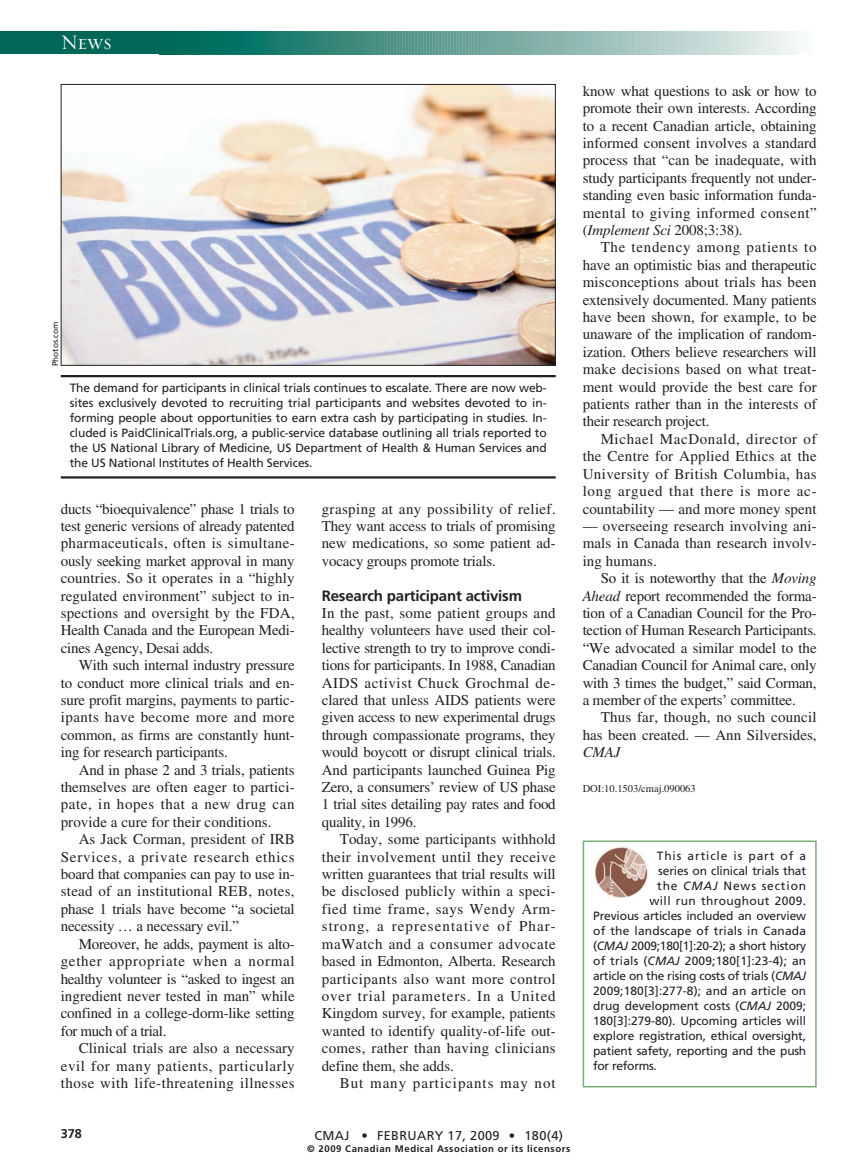
<style>
.page{position:relative;width:864px;height:1175px;background:#fff}
.page>*{position:absolute;margin:0;border:0;box-sizing:border-box;transform-origin:0 0}
.t1{font:21px "Requiem Display HTF Small Caps";color:#fff}
.t2{font:15px/17.4px "Times";color:#231f20;text-align:justify}
.t3{font:700 15px "Frutiger";letter-spacing:-.01em;color:#231f20}
.t4{font:15px "Times";letter-spacing:.065em;color:#231f20}
.t5{font:italic 15px "Times";color:#231f20}
.t6{font:12.75px "Frutiger";letter-spacing:.03em;color:#231f20}
.t7{font:700 12.75px "Frutiger";color:#231f20}
.t8{font:12px/15px "Frutiger";letter-spacing:-.01em;color:#231f20;text-align:justify}
.t9{font:12px "Frutiger";letter-spacing:.015em;color:#231f20}
.t10{font:12px "Frutiger";letter-spacing:.07em;color:#231f20}
.t11{font:12px "Frutiger";letter-spacing:.01em;color:#231f20}
.t12{font:12px "Frutiger";letter-spacing:.03em;color:#231f20}
.t13{font:10.5px "Times";color:#231f20}
.t14{font:700 9.6px "Frutiger";letter-spacing:.055em;color:#231f20}
.t15{font:8.25px "Frutiger";color:#231f20}
.s1{font-style:italic}
</style>
<div class="page">
<div style="left:0;top:32px;width:278px;height:22px;background:#006756"></div>
<svg style="left:213px;top:32px;width:587px;height:22px;background:#78ada4"></svg>
<img style="left:63px;top:86px;width:491px;height:278px">
<div style="left:61px;top:84px;width:495px;height:282px;border:1px solid #231f20"></div>
<hr style="left:61px;top:375px;width:495px;height:2px;background:#231f20">
<hr style="left:61px;top:476px;width:495px;height:2px;background:#231f20">
<div style="left:583px;top:840px;width:234px;height:247px;border:2px solid #7bae7a"></div>
<img style="left:594px;top:847px;width:54px;height:50px">
<h1 class="t1" style="left:61px;top:30px;width:52px">News</h1>
<p class="t15" style="left:52px;top:366px;width:46px;rotate:-90deg">Photos.com</p>
<p class="t8" style="left:70px;top:381px;width:479px">The demand for participants in clinical trials continues to escalate. There are now web&shy;sites exclusively devoted to recruiting trial participants and websites devoted to in&shy;forming people about opportunities to earn extra cash by participating in studies. In&shy;cluded is PaidClinicalTrials.org, a public-service database outlining all trials reported to the US National Library of Medicine, US Department of Health &amp; Human Services and the US National Institutes of Health Services.</p>
<p class="t2" style="left:61px;top:501px;width:236px">ducts “bioequivalence” phase 1 trials to test generic versions of already patented pharmaceuticals, often is simultane&shy;ously seeking market approval in many countries. So it operates in a “highly regulated environment” subject to in&shy;spections and oversight by the FDA, Health Canada and the European Medi&shy;cines Agency, Desai adds.</p>
<p class="t2" style="left:61px;top:658px;width:236px;text-indent:18px">With such internal industry pressure to conduct more clinical trials and en&shy;sure profit margins, payments to partic&shy;ipants have become more and more common, as firms are constantly hunt&shy;ing for research participants.</p>
<p class="t2" style="left:61px;top:762px;width:235px;text-indent:18px">And in phase 2 and 3 trials, patients themselves are often eager to partici&shy;pate, in hopes that a new drug can provide a cure for their conditions.</p>
<p class="t2" style="left:61px;top:832px;width:236px;text-indent:18px">As Jack Corman, president of IRB Services, a private research ethics board that companies can pay to use in&shy;stead of an institutional REB, notes, phase 1 trials have become “a societal necessity … a necessary evil.”</p>
<p class="t2" style="left:61px;top:936px;width:236px;text-indent:18px">Moreover, he adds, payment is alto&shy;gether appropriate when a normal healthy volunteer is “asked to ingest an ingredient never tested in man” while confined in a college-dorm-like setting for much of a trial.</p>
<p class="t2" style="left:61px;top:1040px;width:236px;text-indent:18px">Clinical trials are also a necessary evil for many patients, particularly those with life-threatening illnesses</p>
<p class="t2" style="left:322px;top:501px;width:235px">grasping at any possibility of relief.<br>They want access to trials of promising new medications, so some patient ad&shy;vocacy groups promote trials.</p>
<p class="t3" style="left:322px;top:589px;width:202px">Research participant activism</p>
<p class="t2" style="left:322px;top:605px;width:236px">In the past, some patient groups and healthy volunteers have used their col&shy;lective strength to try to improve condi&shy;tions for participants. In 1988, Canadian AIDS activist Chuck Grochmal de&shy;clared that unless AIDS patients were given access to new experimental drugs through compassionate programs, they would boycott or disrupt clinical trials.<br>And participants launched Guinea Pig Zero, a consumers’ review of US phase 1 trial sites detailing pay rates and food quality, in 1996.</p>
<p class="t2" style="left:322px;top:832px;width:236px;text-indent:18px">Today, some participants withhold their involvement until they receive written guarantees that trial results will be disclosed publicly within a speci&shy;fied time frame, says Wendy Arm&shy;strong, a representative of Phar&shy;maWatch and a consumer advocate based in Edmonton, Alberta. Research participants also want more control over trial parameters. In a United Kingdom survey, for example, patients wanted to identify quality-of-life out&shy;comes, rather than having clinicians define them, she adds.</p>
<p class="t4" style="left:340px;top:1077px;width:217px">But many participants may not</p>
<p class="t2" style="left:583px;top:83px;width:236px">know what questions to ask or how to promote their own interests. According to a recent Canadian article, obtaining informed consent involves a standard process that “can be inadequate, with study participants frequently not under&shy;standing even basic information funda&shy;mental to giving informed consent” (<span class="s1">Implement Sci</span> 2008;3:38).</p>
<p class="t2" style="left:583px;top:240px;width:236px;text-indent:18px">The tendency among patients to have an optimistic bias and therapeutic misconceptions about trials has been extensively documented. Many patients have been shown, for example, to be unaware of the implication of random&shy;ization. Others believe researchers will make decisions based on what treat&shy;ment would provide the best care for patients rather than in the interests of their research project.</p>
<p class="t2" style="left:583px;top:431px;width:236px;text-indent:18px">Michael MacDonald, director of the Centre for Applied Ethics at the University of British Columbia, has long argued that there is more ac&shy;countability — and more money spent</p>
<p class="t2" style="left:583px;top:518px;width:235px">— overseeing research involving ani&shy;mals in Canada than research involv&shy;ing humans.</p>
<p class="t2" style="left:583px;top:571px;width:236px;text-indent:18px">So it is noteworthy that the <span class="s1">Moving Ahead</span> report recommended the forma&shy;tion of a Canadian Council for the Pro&shy;tection of Human Research Participants. “We advocated a similar model to the Canadian Council for Animal care, only with 3 times the budget,” said Corman, a member of the experts’ committee.</p>
<p class="t2" style="left:583px;top:710px;width:236px;text-align:right">Thus far, though, no such council has been created. — Ann Silversides,</p>
<p class="t5" style="left:583px;top:746px;width:39px">CMAJ</p>
<p class="t13" style="left:583px;top:784px;width:115px">DOI:10.1503/cmaj.090063</p>
<p class="t10" style="left:657px;top:851px;width:151px">This article is part of a</p>
<p class="t8" style="left:658px;top:864px;width:149px">series on clinical trials that</p>
<p class="t10" style="left:657px;top:881px;width:150px">the <span class="s1">CMAJ</span> News section</p>
<p class="t12" style="left:650px;top:896px;width:158px">will run throughout 2009.</p>
<p class="t8" style="left:593px;top:909px;width:215px">Previous articles included an overview</p>
<p class="t9" style="left:593px;top:926px;width:214px">of the landscape of trials in Canada</p>
<p class="t8" style="left:593px;top:939px;width:214px">(<span class="s1">CMAJ</span> 2009;180[1]:20-2); a short history</p>
<p class="t9" style="left:593px;top:956px;width:214px">of trials (<span class="s1">CMAJ</span> 2009;180[1]:23-4); an</p>
<p class="t8" style="left:593px;top:969px;width:215px">article on the rising costs of trials (<span class="s1">CMAJ</span></p>
<p class="t11" style="left:593px;top:986px;width:214px">2009;180[3]:277-8); and an article on</p>
<p class="t8" style="left:593px;top:999px;width:214px">drug development costs (<span class="s1">CMAJ</span> 2009;</p>
<p class="t8" style="left:593px;top:1014px;width:215px">180[3]:279-80). Upcoming articles will</p>
<p class="t8" style="left:593px;top:1029px;width:215px">explore registration, ethical oversight,</p>
<p class="t8" style="left:593px;top:1044px;width:214px">patient safety, reporting and the push</p>
<p class="t8" style="left:593px;top:1059px;width:65px">for reforms.</p>
<p class="t7" style="left:61px;top:1128px;width:23px">378</p>
<p class="t6" style="left:314px;top:1130px;width:250px">CMAJ • FEBRUARY 17, 2009 • 180(4)</p>
<p class="t14" style="left:307px;top:1145px;width:265px">© 2009 Canadian Medical Association or its licensors</p>
</div>
